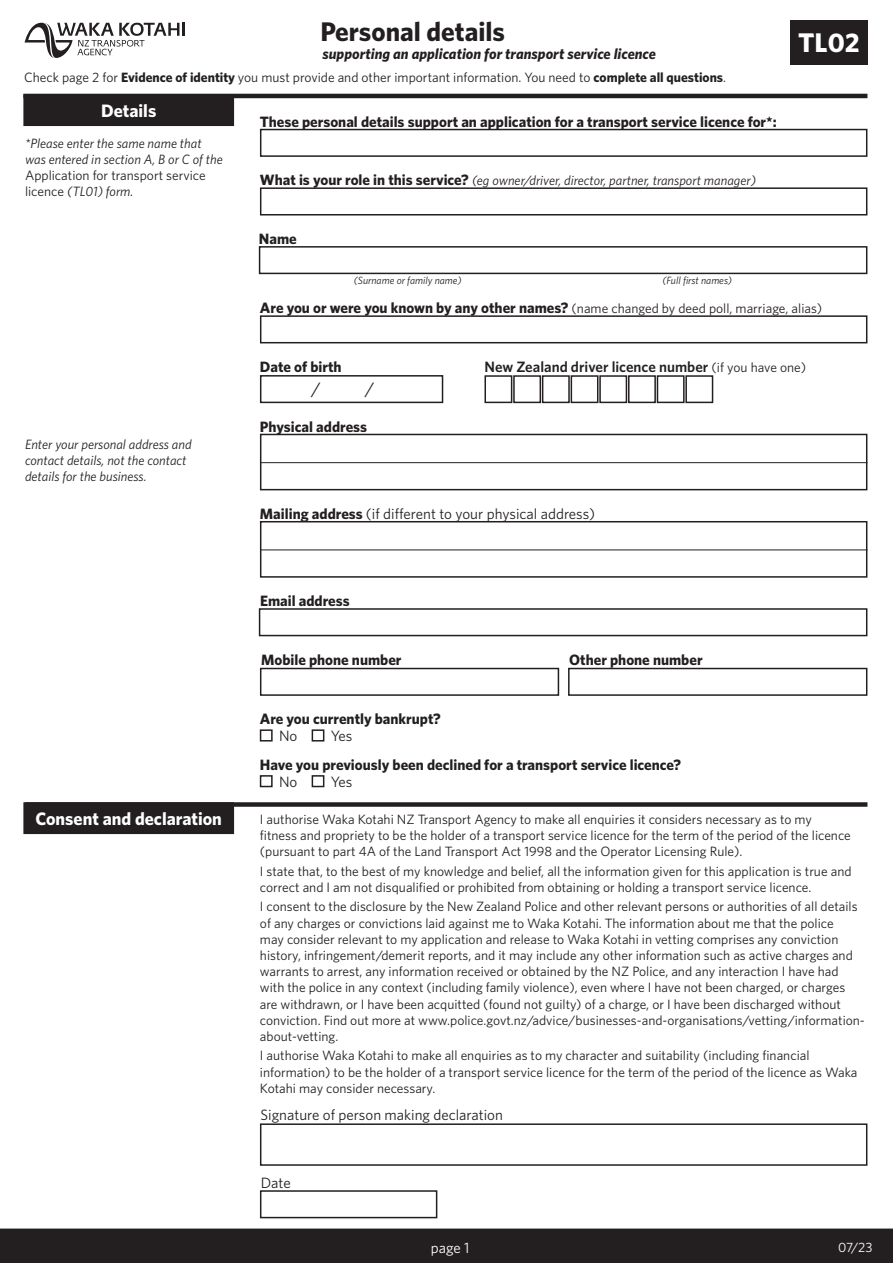
<style>
.page{position:relative;width:893px;height:1263px;background:#fff}
.page>*{position:absolute;margin:0;border:0;box-sizing:border-box;transform-origin:0 0}
.t1{font:700 27px "Whitney";color:#231f20}
.t2{font:700 27px "Whitney";color:#fff}
.t3{font:700 18px "Whitney";color:#fff}
.t4{font:18px "Whitney";color:#231f20}
.t5{font:700 15px "Whitney";color:#231f20}
.t6{font:15px "Whitney";color:#231f20}
.t7{font:italic 700 15px "Whitney";color:#231f20}
.t8{font:600 15px "Whitney";color:#231f20}
.t9{font:700 15px "Whitney";color:#fff}
.t10{font:15px "Whitney";color:#fff}
.Paragraph_Style_1{font:13.5px/16.2px "Whitney";color:#231f20}
.Paragraph_Style_1-2{font:italic 13.5px/16.2px "Whitney";color:#231f20}
.t11{font:13.5px "Whitney";color:#fff}
.t12{font:italic 10.5px "Whitney";color:#231f20}
.s1{font-weight:700}
.s2{font-style:normal}
.s3{font-weight:700;font-style:normal;font-size:15px}
.s4{font-weight:700;font-size:15px}
.s5{font-weight:400;font-size:13.5px}
</style>
<div class="page">
<div style="left:260px;top:434px;width:607px;height:56px;border:2px solid #231f20"></div>
<hr style="left:260px;top:462px;width:607px;height:1px;background:#231f20">
<div style="left:260px;top:521px;width:607px;height:57px;border:2px solid #231f20"></div>
<hr style="left:260px;top:549px;width:607px;height:1px;background:#231f20">
<div style="left:260px;top:129px;width:607px;height:28px;border:2px solid #231f20"></div>
<div style="left:259px;top:246px;width:608px;height:28px;border:2px solid #231f20"></div>
<div style="left:260px;top:315px;width:607px;height:28px;border:2px solid #231f20"></div>
<div style="left:259px;top:608px;width:608px;height:28px;border:2px solid #231f20"></div>
<div style="left:1px;top:1229px;width:891px;height:33px;background:#231f20"></div>
<div style="left:0;top:1228px;width:893px;height:35px;border:2px solid #231f20"></div>
<div style="left:24px;top:95px;width:209px;height:30px;background:#231f20"></div>
<div style="left:23px;top:94px;width:211px;height:32px;border:2px solid #231f20"></div>
<hr style="left:23px;top:94px;width:844px;height:4px;background:#231f20">
<div style="left:260px;top:668px;width:299px;height:28px;border:2px solid #231f20"></div>
<div style="left:568px;top:668px;width:299px;height:28px;border:2px solid #231f20"></div>
<div style="left:260px;top:1123px;width:607px;height:43px;border:2px solid #231f20"></div>
<div style="left:260px;top:1190px;width:177px;height:28px;border:2px solid #231f20"></div>
<div style="left:24px;top:803px;width:209px;height:30px;background:#231f20"></div>
<div style="left:23px;top:802px;width:211px;height:32px;border:2px solid #231f20"></div>
<div style="left:25px;top:802px;width:842px;height:5px;background:#231f20"></div>
<div style="left:260px;top:729px;width:13px;height:12px;border:2px solid #231f20"></div>
<div style="left:312px;top:729px;width:12px;height:12px;border:2px solid #231f20"></div>
<div style="left:260px;top:375px;width:183px;height:28px;border:2px solid #231f20"></div>
<div style="left:484px;top:375px;width:28px;height:28px;border:2px solid #231f20"></div>
<div style="left:513px;top:375px;width:28px;height:28px;border:2px solid #231f20"></div>
<div style="left:542px;top:375px;width:28px;height:28px;border:2px solid #231f20"></div>
<div style="left:571px;top:375px;width:27px;height:28px;border:2px solid #231f20"></div>
<div style="left:599px;top:375px;width:28px;height:28px;border:2px solid #231f20"></div>
<div style="left:628px;top:375px;width:28px;height:28px;border:2px solid #231f20"></div>
<div style="left:657px;top:375px;width:28px;height:28px;border:2px solid #231f20"></div>
<div style="left:685px;top:375px;width:28px;height:28px;border:2px solid #231f20"></div>
<div style="left:260px;top:187px;width:607px;height:28px;border:2px solid #231f20"></div>
<div style="left:790px;top:20px;width:77px;height:44px;background:#231f20"></div>
<div style="left:260px;top:775px;width:13px;height:12px;border:2px solid #231f20"></div>
<div style="left:312px;top:775px;width:12px;height:12px;border:2px solid #231f20"></div>
<svg style="left:25px;top:23px;width:160px;height:35px"></svg>
<p class="t1" style="left:321px;top:14px;width:186px">Personal details</p>
<p class="t7" style="left:322px;top:44px;width:335px">supporting an application for transport service licence</p>
<p class="Paragraph_Style_1" style="left:24px;top:69px;width:703px">Check page 2 for <span class="s1">Evidence of identity</span> you must provide and other important information. You need to <span class="s1">complete all questions</span>.</p>
<p class="t3" style="left:101px;top:99px;width:57px">Details</p>
<p class="Paragraph_Style_1-2" style="left:25px;top:135px;width:199px">*Please enter the same name that was entered in section A, B or C of the<br><span class="s2">Application for transport service licence</span> (TL01) form.</p>
<p class="t5" style="left:260px;top:111px;width:518px">These personal details support an application for a transport service licence for*:</p>
<p class="Paragraph_Style_1-2" style="left:260px;top:172px;width:498px"><span class="s3">What is your role in this service?</span> (eg owner/driver, director, partner, transport manager)</p>
<p class="t5" style="left:259px;top:229px;width:39px">Name</p>
<p class="t2" style="left:798px;top:25px;width:63px">TL02</p>
<p class="t12" style="left:354px;top:273px;width:109px">(Surname or family name)</p>
<p class="t12" style="left:662px;top:273px;width:71px">(Full first names)</p>
<p class="Paragraph_Style_1" style="left:260px;top:300px;width:564px"><span class="s4">Are you or were you known by any other names?</span> (name changed by deed poll, marriage, alias)</p>
<p class="Paragraph_Style_1-2" style="left:25px;top:436px;width:168px">Enter your personal address and contact details, not the contact details for the business.</p>
<p class="t5" style="left:260px;top:357px;width:83px">Date of birth</p>
<p class="t4" style="left:311px;top:377px;width:11px">/</p>
<p class="t4" style="left:365px;top:377px;width:11px">/</p>
<p class="t5" style="left:260px;top:416px;width:109px">Physical address</p>
<p class="t8" style="left:484px;top:357px;width:323px">New Zealand driver licence number <span class="s5">(if you have one)</span></p>
<p class="t6" style="left:260px;top:504px;width:337px"><span class="s1">Mailing address</span> (if different to your physical address)</p>
<p class="t5" style="left:260px;top:591px;width:91px">Email address</p>
<p class="t5" style="left:261px;top:649px;width:142px">Mobile phone number</p>
<p class="t5" style="left:569px;top:649px;width:135px">Other phone number</p>
<p class="t5" style="left:260px;top:709px;width:183px">Are you currently bankrupt?</p>
<p class="t6" style="left:279px;top:726px;width:20px">No</p>
<p class="t6" style="left:331px;top:726px;width:23px">Yes</p>
<p class="t5" style="left:260px;top:755px;width:423px">Have you previously been declined for a transport service licence?</p>
<p class="t6" style="left:279px;top:772px;width:20px">No</p>
<p class="t6" style="left:331px;top:772px;width:23px">Yes</p>
<p class="t3" style="left:36px;top:807px;width:188px">Consent and declaration</p>
<p class="Paragraph_Style_1" style="left:260px;top:811px;width:592px">I authorise Waka Kotahi NZ Transport Agency to make all enquiries it considers necessary as to my fitness and propriety to be the holder of a transport service licence for the term of the period of the licence (pursuant to part 4A of the Land Transport Act 1998 and the Operator Licensing Rule).</p>
<p class="Paragraph_Style_1" style="left:260px;top:863px;width:593px">I state that, to the best of my knowledge and belief, all the information given for this application is true and correct and I am not disqualified or prohibited from obtaining or holding a transport service licence.</p>
<p class="Paragraph_Style_1" style="left:260px;top:898px;width:606px">I consent to the disclosure by the New Zealand Police and other relevant persons or authorities of all details of any charges or convictions laid against me to Waka Kotahi. The information about me that the police<br>may consider relevant to my application and release to Waka Kotahi in vetting comprises any conviction history, infringement/demerit reports, and it may include any other information such as active charges and warrants to arrest, any information received or obtained by the NZ Police, and any interaction I have had with the police in any context (including family violence), even where I have not been charged, or charges are withdrawn, or I have been acquitted (found not guilty) of a charge, or I have been discharged without conviction. Find out more at www.police.govt.nz/advice/businesses-and-organisations/vetting/information&shy;about-vetting.</p>
<p class="Paragraph_Style_1" style="left:260px;top:1047px;width:599px">I authorise Waka Kotahi to make all enquiries as to my character and suitability (including financial information) to be the holder of a transport service licence for the term of the period of the licence as Waka<br>Kotahi may consider necessary.</p>
<p class="t6" style="left:261px;top:1104px;width:244px">Signature of person making declaration</p>
<p class="t6" style="left:261px;top:1173px;width:31px">Date</p>
<p class="t9" style="left:844px;top:1237px;width:40px">07/10</p>
<p class="t10" style="left:431px;top:1237px;width:40px">page 1</p>
<p class="t11" style="left:838px;top:1238px;width:36px">07/23</p>
</div>
